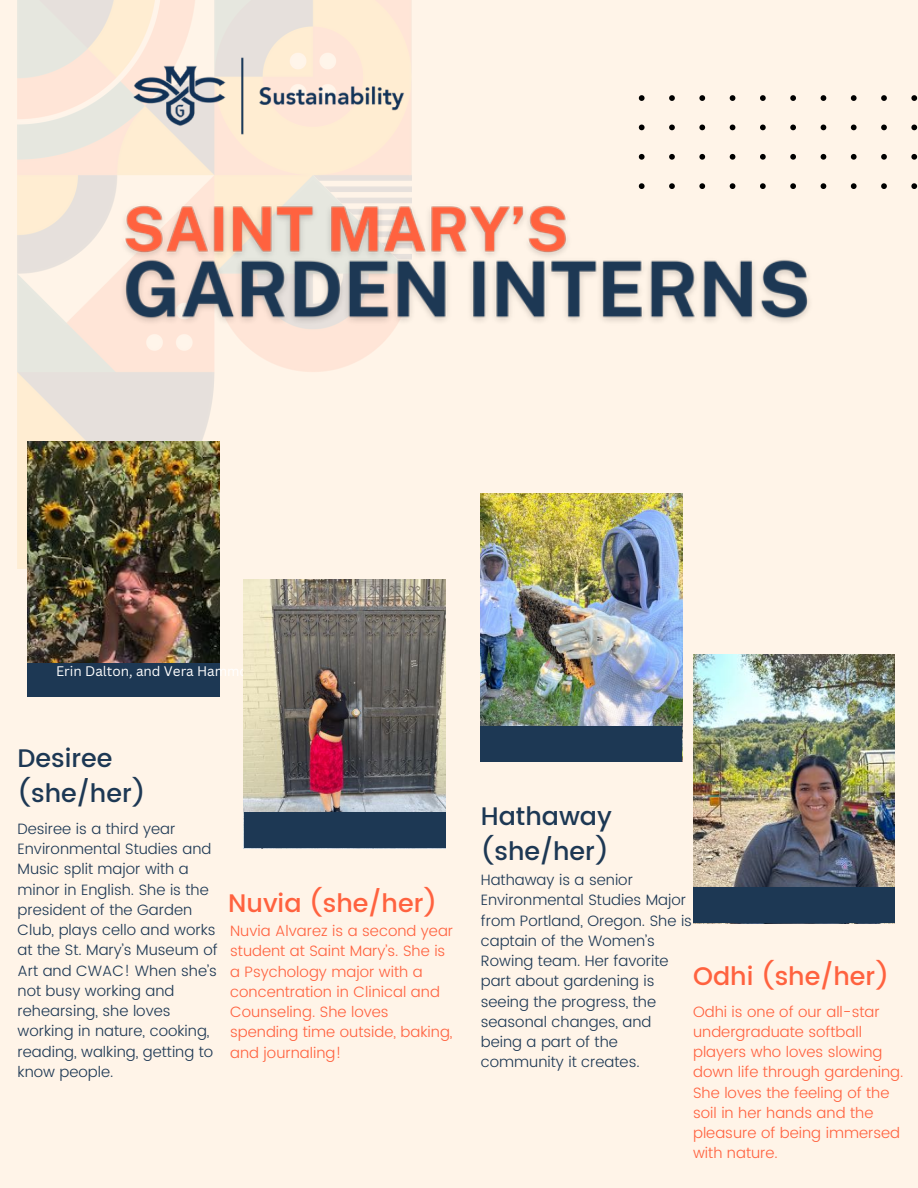
<style>
.page{position:relative;width:918px;height:1188px;background:#fff4e8}
.page>*{position:absolute;margin:0;border:0;box-sizing:border-box;transform-origin:0 0}
.t1{font:500 25.35px/34.8px "Poppins";color:#1d3854}
.t2{font:500 25.35px "Poppins";color:#ff623f}
.t3{font:300 15px/20.2px "Poppins";color:#1d3854}
.t4{font:300 15px/20.2px "Poppins";color:#ff623f}
.t5{font:13.5px "Canva Sans";color:#fff}
</style>
<div class="page">
<img style="left:18px;top:0;width:393px;height:568px">
<svg style="left:639px;top:95px;width:278px;height:94px"></svg>
<img style="left:123px;top:52px;width:289px;height:87px">
<img style="left:28px;top:441px;width:192px;height:222px">
<div style="left:28px;top:663px;width:192px;height:34px;background:#1d3854"></div>
<img style="left:481px;top:493px;width:201px;height:233px">
<div style="left:481px;top:726px;width:201px;height:35px;background:#1d3854"></div>
<img style="left:244px;top:580px;width:201px;height:233px">
<div style="left:244px;top:813px;width:201px;height:35px;background:#1d3854"></div>
<img style="left:693px;top:655px;width:202px;height:233px">
<div style="left:693px;top:888px;width:202px;height:35px;background:#1d3854"></div>
<img style="left:114px;top:193px;width:695px;height:141px">
<p class="t5" style="left:56px;top:662px;width:210px">Erin Dalton, and Vera Hammond</p>
<h1 class="t1" style="left:18px;top:741px;width:130px">Desiree (she/her)</h1>
<p class="t3" style="left:18px;top:819px;width:202px">Desiree is a third year<br>Environmental Studies and<br>Music split major with a minor in English. She is the president of the Garden<br>Club, plays cello and works at the St. Mary’s Museum of<br>Art and CWAC! When she’s not busy working and rehearsing, she loves working in nature, cooking, reading, walking, getting to know people.</p>
<h1 class="t2" style="left:228px;top:888px;width:210px">Nuvia (she/her)</h1>
<p class="t4" style="left:230px;top:921px;width:225px">Nuvia Alvarez is a second year student at Saint Mary’s. She is a Psychology major with a concentration in Clinical and<br>Counseling. She loves spending time outside, baking, and journaling!</p>
<h1 class="t1" style="left:481px;top:799px;width:133px">Hathaway (she/her)</h1>
<p class="t3" style="left:481px;top:870px;width:213px">Hathaway is a senior<br>Environmental Studies Major from Portland, Oregon. She is captain of the Women’s<br>Rowing team. Her favorite part about gardening is seeing the progress, the seasonal changes, and being a part of the community it creates.</p>
<h1 class="t2" style="left:693px;top:961px;width:197px">Odhi (she/her)</h1>
<p class="t4" style="left:693px;top:1001px;width:212px">Odhi is one of our all-star undergraduate softball players who loves slowing down life through gardening.<br>She loves the feeling of the soil in her hands and the pleasure of being immersed with nature.</p>
</div>
